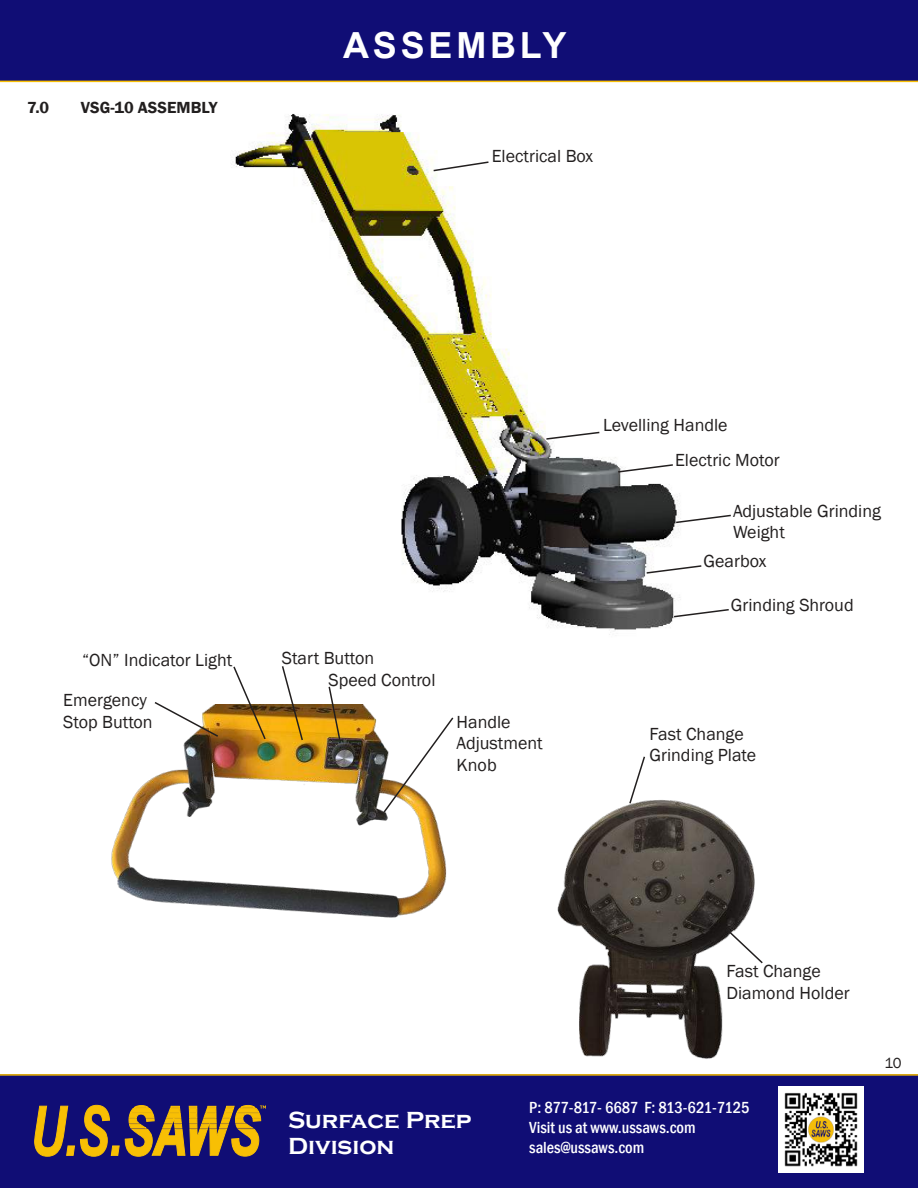
<style>
.page{position:relative;width:918px;height:1188px;background:#fff}
.page>*{position:absolute;margin:0;border:0;box-sizing:border-box;transform-origin:0 0}
.t1{font:700 36px "Arial";letter-spacing:.105em;color:#fff}
.t2{font:700 24px/25.3px "Copperplate Gothic";color:#fff}
.t3{font:18px/21.6px "Franklin Gothic";color:#221f1f}
.t4{font:500 condensed 16.5px/19.8px "Franklin Gothic";color:#fff}
.t5{font:600 16.5px "Franklin Gothic";color:#221f1f}
.t6{font:15px "Franklin Gothic";color:#221f1f}
</style>
<div class="page">
<div style="left:0;top:0;width:918px;height:82px;background:#100d75"></div>
<div style="left:0;top:1074px;width:918px;height:114px;background:#100d75"></div>
<svg style="left:34px;top:1105px;width:232px;height:52px"></svg>
<img style="left:231px;top:114px;width:449px;height:521px">
<svg style="left:545px;top:431px;width:56px;height:10px"></svg>
<svg style="left:674px;top:514px;width:57px;height:10px"></svg>
<svg style="left:432px;top:160px;width:58px;height:12px"></svg>
<svg style="left:617px;top:463px;width:58px;height:11px"></svg>
<svg style="left:645px;top:564px;width:57px;height:11px"></svg>
<svg style="left:672px;top:608px;width:57px;height:10px"></svg>
<img style="left:557px;top:800px;width:198px;height:259px">
<svg style="left:628px;top:756px;width:18px;height:49px"></svg>
<img style="left:111px;top:705px;width:336px;height:213px">
<svg style="left:153px;top:702px;width:67px;height:36px"></svg>
<svg style="left:232px;top:666px;width:35px;height:75px"></svg>
<svg style="left:281px;top:666px;width:23px;height:76px"></svg>
<svg style="left:327px;top:686px;width:14px;height:55px"></svg>
<svg style="left:382px;top:716px;width:72px;height:98px"></svg>
<svg style="left:725px;top:927px;width:38px;height:38px"></svg>
<img style="left:778px;top:1087px;width:86px;height:85px">
<p class="t5" style="left:27px;top:102px;width:24px">7.0</p>
<p class="t5" style="left:81px;top:102px;width:138px">VSG-10 ASSEMBLY</p>
<h1 class="t1" style="left:343px;top:24px;width:225px">ASSEMBLY</h1>
<p class="t3" style="left:492px;top:147px;width:103px">Electrical Box</p>
<p class="t3" style="left:82px;top:651px;width:152px">“ON” Indicator Light</p>
<p class="t3" style="left:282px;top:649px;width:94px">Start Button</p>
<p class="t3" style="left:63px;top:691px;width:91px">Emergency<br>Stop Button</p>
<p class="t3" style="left:329px;top:671px;width:108px">Speed Control</p>
<p class="t3" style="left:457px;top:712px;width:88px">Handle<br>Adjustment<br>Knob</p>
<p class="t3" style="left:603px;top:416px;width:126px">Levelling Handle</p>
<p class="t3" style="left:675px;top:451px;width:106px">Electric Motor</p>
<p class="t3" style="left:733px;top:502px;width:150px">Adjustable Grinding<br>Weight</p>
<p class="t3" style="left:704px;top:552px;width:64px">Gearbox</p>
<p class="t3" style="left:731px;top:596px;width:124px">Grinding Shroud</p>
<p class="t3" style="left:650px;top:724px;width:108px">Fast Change<br>Grinding Plate</p>
<p class="t3" style="left:726px;top:962px;width:125px">Fast Change<br>Diamond Holder</p>
<p class="t6" style="left:885px;top:1058px;width:19px">10</p>
<h2 class="t2" style="left:288px;top:1107px;width:185px">Surface Prep<br>Division</h2>
<p class="t4" style="left:529px;top:1098px;width:222px">P: 877-817- 6687 F: 813-621-7125<br>Visit us at www.ussaws.com sales@ussaws.com</p>
</div>
